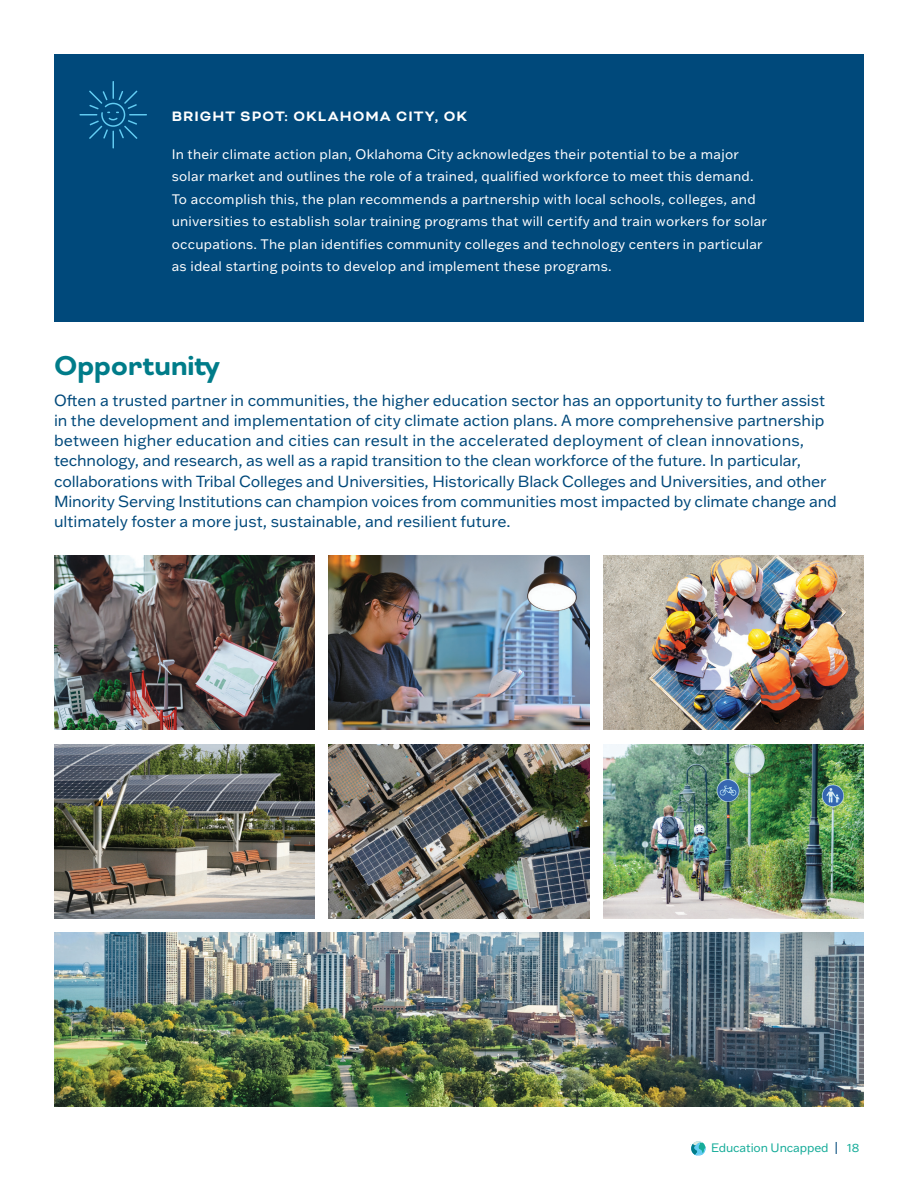
<style>
.page{position:relative;width:918px;height:1188px;background:#fff}
.page>*{position:absolute;margin:0;border:0;box-sizing:border-box;transform-origin:0 0}
.t1{font:700 31.5px "Bicyclette";color:#007c89}
.t2{font:15.75px/20.2px "Franklin Gothic ATF";letter-spacing:-.005em;color:#00497b}
.t3{font:700 15.75px "Bicyclette";letter-spacing:.07em;color:#fff}
.t4{font:13.5px/22.5px "Franklin Gothic ATF";letter-spacing:.02em;color:#fff}
.t5{font:12px "Franklin Gothic ATF";letter-spacing:-.01em;color:#16ac99}
.s1{color:#00497b}
</style>
<div class="page">
<svg style="left:691px;top:1141px;width:15px;height:15px"></svg>
<div style="left:54px;top:54px;width:810px;height:268px;background:#00497b"></div>
<svg style="left:80px;top:81px;width:67px;height:67px"></svg>
<img style="left:54px;top:556px;width:261px;height:174px">
<img style="left:54px;top:744px;width:261px;height:174px">
<img style="left:329px;top:556px;width:260px;height:174px">
<img style="left:329px;top:744px;width:260px;height:174px">
<img style="left:603px;top:556px;width:261px;height:174px">
<img style="left:603px;top:744px;width:261px;height:174px">
<img style="left:54px;top:932px;width:810px;height:174px">
<p class="t3" style="left:172px;top:107px;width:297px">BRIGHT SPOT: OKLAHOMA CITY, OK</p>
<p class="t4" style="left:172px;top:142px;width:597px">In their climate action plan, Oklahoma City acknowledges their potential to be a major solar market and outlines the role of a trained, qualified workforce to meet this demand.<br>To accomplish this, the plan recommends a partnership with local schools, colleges, and universities to establish solar training programs that will certify and train workers for solar occupations. The plan identifies community colleges and technology centers in particular as ideal starting points to develop and implement these programs.</p>
<h1 class="t1" style="left:54px;top:347px;width:168px">Opportunity</h1>
<p class="t2" style="left:54px;top:389px;width:784px">Often a trusted partner in communities, the higher education sector has an opportunity to further assist in the development and implementation of city climate action plans. A more comprehensive partnership between higher education and cities can result in the accelerated deployment of clean innovations, technology, and research, as well as a rapid transition to the clean workforce of the future. In particular, collaborations with Tribal Colleges and Universities, Historically Black Colleges and Universities, and other Minority Serving Institutions can champion voices from communities most impacted by climate change and ultimately foster a more just, sustainable, and resilient future.</p>
<p class="t5" style="left:711px;top:1140px;width:150px">Education Uncapped <span class="s1">|</span> 18</p>
</div>
